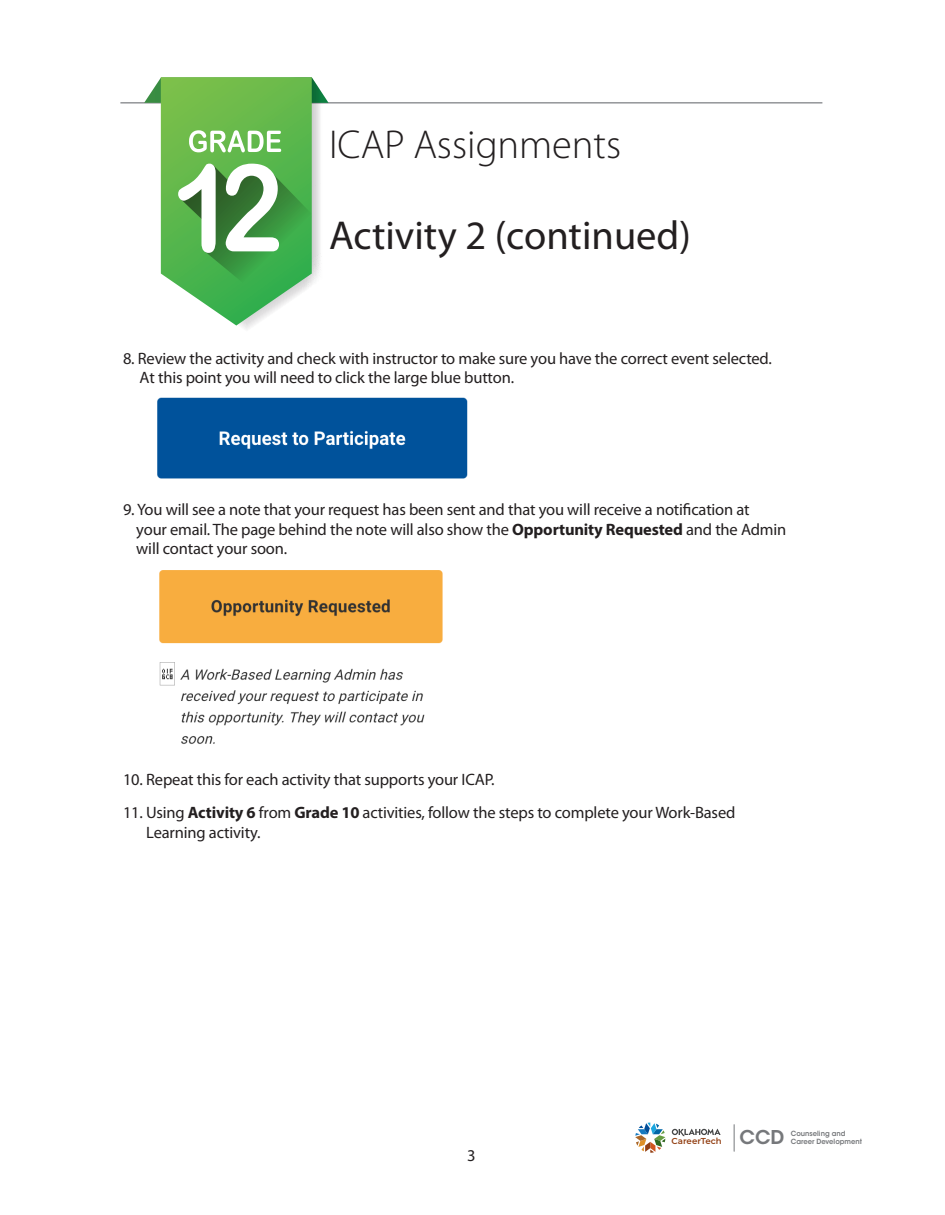
<style>
.page{position:relative;width:945px;height:1215px;background:#fff}
.page>*{position:absolute;margin:0;border:0;box-sizing:border-box;transform-origin:0 0}
.t1{font:40.5px "Myriad Pro";color:#231f20}
.t2{font:300 40.5px "Myriad Pro";color:#231f20}
.t3{font:600 18.9px "ITC Avant Garde Std";color:#76787b}
.t4{font:16.5px "Myriad Pro";letter-spacing:-.01em;color:#231f20}
.t5{font:600 8.55px "Montserrat";letter-spacing:-.005em;color:#923f13}
.t6{font:600 7.05px "ITC Avant Garde Std";color:#76787b;scale:.96 1}
.s1{font-weight:700}
</style>
<div class="page">
<hr style="left:120px;top:102px;width:702px;height:2px;background:#939598">
<svg style="left:144px;top:77px;width:185px;height:252px"></svg>
<svg style="left:734px;top:1125px;width:1px;height:26px"></svg>
<svg style="left:672px;top:1129px;width:49px;height:7px"></svg>
<svg style="left:635px;top:1123px;width:30px;height:30px"></svg>
<img style="left:157px;top:397px;width:311px;height:82px">
<img style="left:159px;top:570px;width:284px;height:174px">
<p class="t2" style="left:329px;top:122px;width:294px">ICAP Assignments</p>
<p class="t1" style="left:329px;top:211px;width:363px">Activity 2 (continued)</p>
<p class="t4" style="left:123px;top:348px;width:651px">8. Review the activity and check with instructor to make sure you have the correct event selected.</p>
<p class="t4" style="left:140px;top:368px;width:376px">At this point you will need to click the large blue button.</p>
<p class="t4" style="left:123px;top:500px;width:628px">9. You will see a note that your request has been sent and that you will receive a notification at</p>
<p class="t4" style="left:136px;top:519px;width:652px">your email. The page behind the note will also show the <span class="s1">Opportunity Requested</span> and the Admin</p>
<p class="t4" style="left:136px;top:539px;width:152px">will contact your soon.</p>
<p class="t4" style="left:123px;top:770px;width:373px">10. Repeat this for each activity that supports your ICAP.</p>
<p class="t4" style="left:123px;top:803px;width:614px">11. Using <span class="s1">Activity 6</span> from <span class="s1">Grade 10</span> activities, follow the steps to complete your Work-Based</p>
<p class="t4" style="left:146px;top:822px;width:116px">Learning activity.</p>
<p class="t4" style="left:467px;top:1146px;width:10px">3</p>
<p class="t5" style="left:672px;top:1135px;width:52px">CareerTech</p>
<p class="t3" style="left:740px;top:1126px;width:46px">CCD</p>
<p class="t6" style="left:791px;top:1137px;width:76px">Career Development</p>
<p class="t6" style="left:791px;top:1129px;width:58px">Counseling and</p>
</div>
